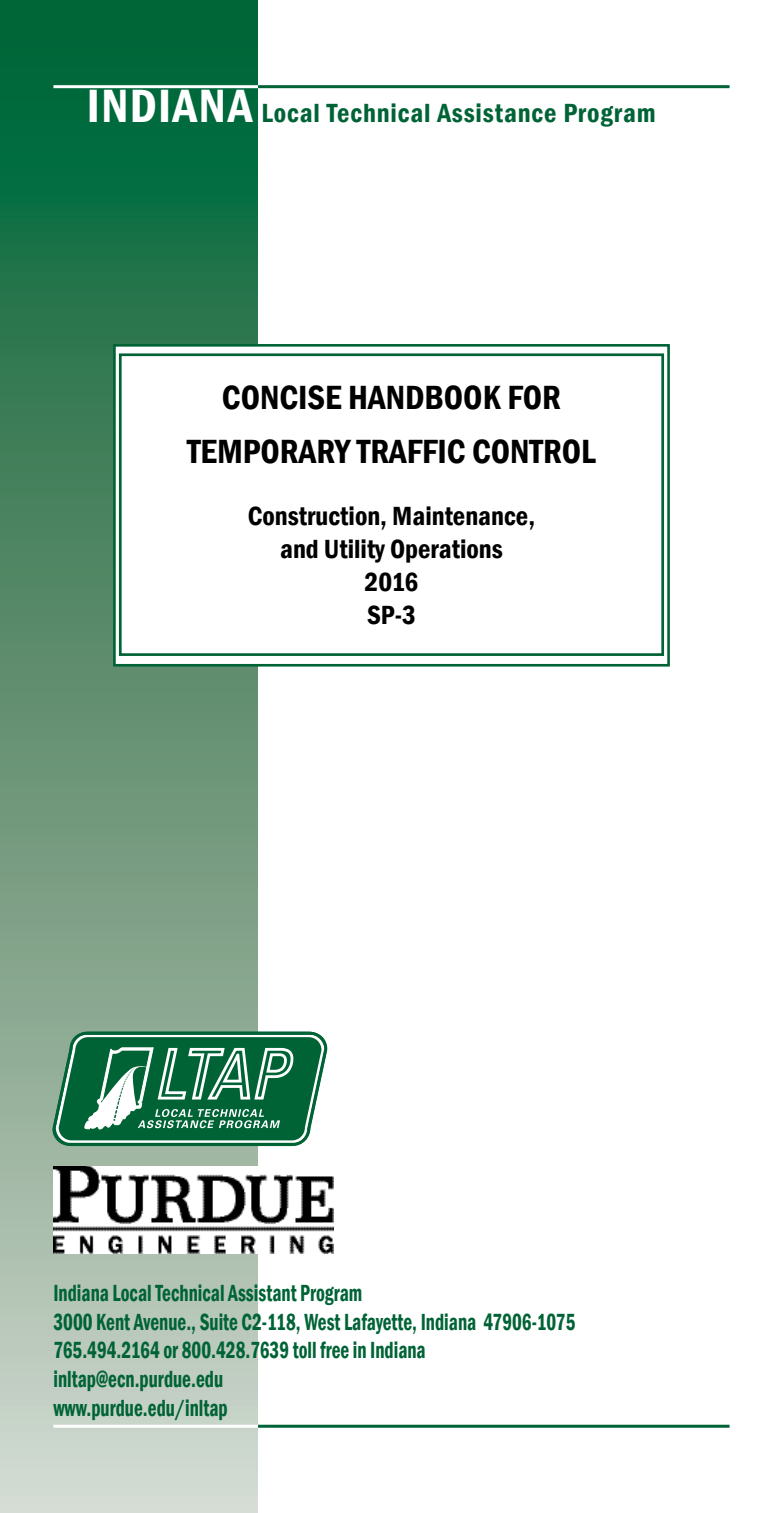
<style>
.page{position:relative;width:783px;height:1513px;background:#fff}
.page>*{position:absolute;margin:0;border:0;box-sizing:border-box;transform-origin:0 0}
.t1{font:600 condensed 34.5px/54px "Franklin Gothic";color:#000;text-align:center}
.t2{font:600 condensed 27px/33px "Franklin Gothic";color:#000;text-align:center}
.t3{font:600 condensed 27px "Franklin Gothic";letter-spacing:.03em;color:#006336}
.t4{font:600 condensed 24px/28.8px "Franklin Gothic";color:#006336;scale:.8 1}
.s1{font-size:48px;color:#fff}
</style>
<div class="page">
<svg style="left:0;top:0;width:258px;height:1512px;background:#64977a"></svg>
<hr style="left:258px;top:1424px;width:472px;height:3px;background:#006336">
<hr style="left:53px;top:1424px;width:205px;height:3px;background:#fff">
<div style="left:113px;top:344px;width:557px;height:322px;background:#fff;border:3px solid #006336"></div>
<div style="left:119px;top:353px;width:545px;height:303px;border:3px solid #006336"></div>
<hr style="left:258px;top:85px;width:472px;height:3px;background:#006336">
<hr style="left:53px;top:85px;width:205px;height:3px;background:#fff">
<svg style="left:52px;top:1031px;width:275px;height:114px"></svg>
<img style="left:53px;top:1166px;width:280px;height:87px">
<p class="t3" style="left:87px;top:95px;width:570px"><span class="s1">IndianA</span> Local Technical Assistance Program</p>
<h1 class="t1" style="left:187px;top:370px;width:410px">CONCISE HANDBOOK FOR<br>TEMPORARY TRAFFIC CONTROL</h1>
<p class="t2" style="left:248px;top:499px;width:289px">Construction, Maintenance, and Utility Operations<br>2016<br>SP-3</p>
<p class="t4" style="left:53px;top:1277px;width:654px">Indiana Local Technical Assistant Program<br>3000 Kent Avenue., Suite C2-118, West Lafayette, Indiana 47906-1075<br>765.494.2164 or 800.428.7639 toll free in Indiana inltap@ecn.purdue.edu<br>www.purdue.edu/inltap</p>
</div>
